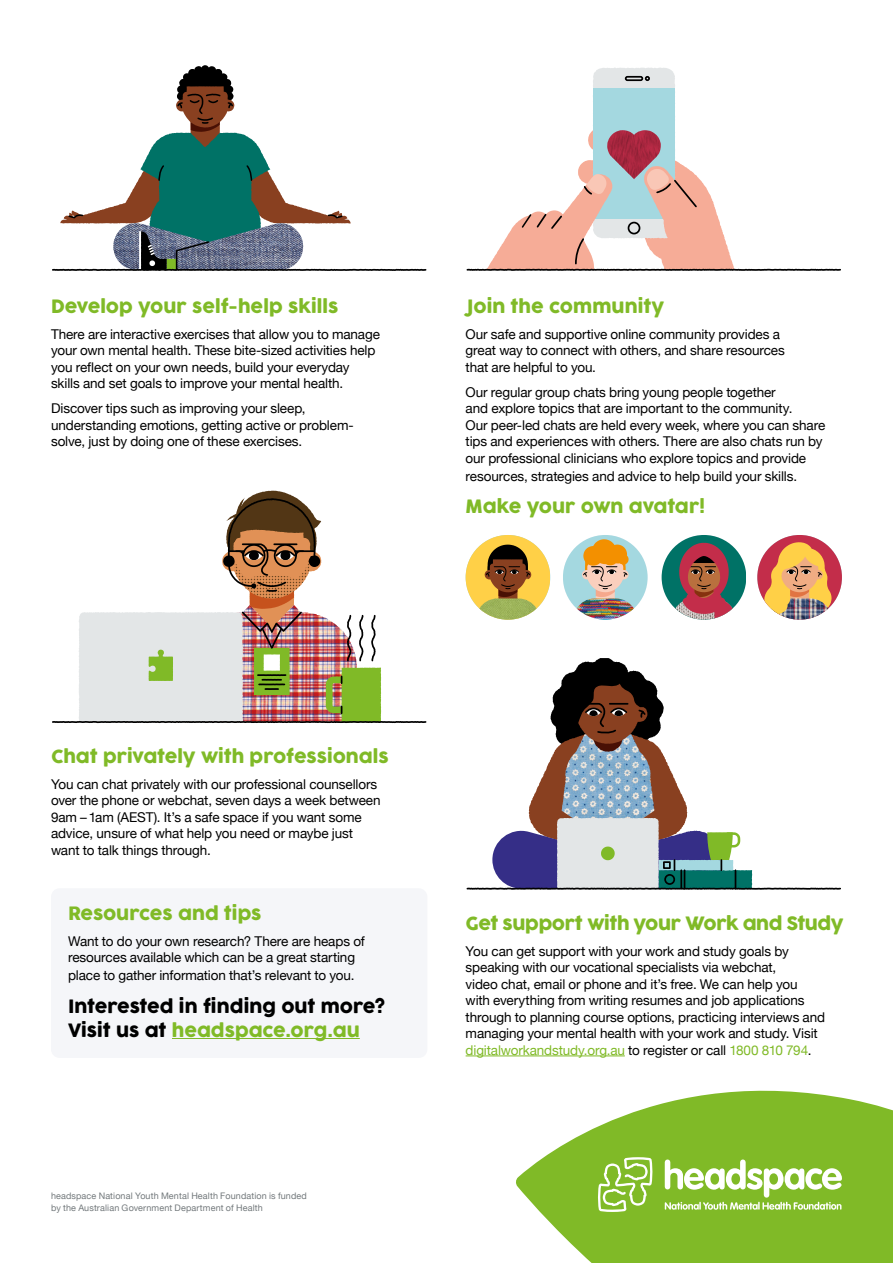
<style>
.page{position:relative;width:893px;height:1263px;background:#fff}
.page>*{position:absolute;margin:0;border:0;box-sizing:border-box;transform-origin:0 0}
.t1{font:18px "Cocogoose";letter-spacing:-.005em;color:#80ba27}
.t2{font:18px/24px "Cocogoose";color:#000}
.t3{font:18px "Cocogoose";letter-spacing:-.025em;color:#80ba27}
.t4{font:13.5px/16.5px "Helvetica Neue";letter-spacing:-.01em;color:#000}
.t5{font:9px/12px "Helvetica Neue";letter-spacing:.015em;color:#73797c}
.s1{color:#80ba27}
</style>
<div class="page">
<div style="left:466px;top:535px;width:84px;height:85px;background:#ffd047;border-radius:42px"></div>
<img style="left:479px;top:601px;width:58px;height:19px">
<svg style="left:485px;top:545px;width:46px;height:56px"></svg>
<div style="left:563px;top:535px;width:85px;height:85px;background:#a4d8e0;border-radius:42px"></div>
<img style="left:577px;top:601px;width:57px;height:19px">
<svg style="left:582px;top:539px;width:47px;height:62px"></svg>
<div style="left:662px;top:535px;width:84px;height:85px;background:#007266;border-radius:42px"></div>
<img style="left:675px;top:604px;width:4px;height:8px">
<svg style="left:679px;top:543px;width:57px;height:77px"></svg>
<div style="left:757px;top:535px;width:85px;height:85px;background:#c32d4a;border-radius:42px"></div>
<img style="left:785px;top:617px;width:29px;height:3px">
<img style="left:764px;top:542px;width:68px;height:75px">
<div style="left:51px;top:888px;width:376px;height:170px;background:#f5f6f9;border-radius:9px"></div>
<hr style="left:172px;top:1038px;width:188px;height:1px;background:#80ba27">
<svg style="left:466px;top:68px;width:375px;height:203px"></svg>
<img style="left:606px;top:129px;width:56px;height:50px">
<svg style="left:52px;top:65px;width:375px;height:206px"></svg>
<svg style="left:52px;top:491px;width:375px;height:233px"></svg>
<svg style="left:516px;top:1090px;width:377px;height:173px;fill:#80ba27"></svg>
<svg style="left:598px;top:1157px;width:54px;height:55px"></svg>
<svg style="left:665px;top:1159px;width:177px;height:51px"></svg>
<hr style="left:466px;top:1055px;width:159px;height:1px;background:#80ba27">
<svg style="left:466px;top:658px;width:375px;height:232px"></svg>
<h1 class="t1" style="left:51px;top:294px;width:289px">Develop your self-help skills</h1>
<p class="t4" style="left:51px;top:327px;width:330px">There are interactive exercises that allow you to manage your own mental health. These bite-sized activities help you reflect on your own needs, build your everyday skills and set goals to improve your mental health.</p>
<p class="t4" style="left:51px;top:401px;width:304px">Discover tips such as improving your sleep, understanding emotions, getting active or problem&shy;solve, just by doing one of these exercises.</p>
<h1 class="t1" style="left:466px;top:294px;width:200px">Join the community</h1>
<p class="t4" style="left:466px;top:327px;width:321px">Our safe and supportive online community provides a great way to connect with others, and share resources that are helpful to you.</p>
<p class="t4" style="left:466px;top:385px;width:361px">Our regular group chats bring young people together<br>and explore topics that are important to the community.<br>Our peer-led chats are held every week, where you can share tips and experiences with others. There are also chats run by our professional clinicians who explore topics and provide</p>
<p class="t4" style="left:466px;top:469px;width:333px">resources, strategies and advice to help build your skills.</p>
<h1 class="t1" style="left:466px;top:494px;width:241px">Make your own avatar!</h1>
<h1 class="t1" style="left:51px;top:744px;width:339px">Chat privately with professionals</h1>
<p class="t4" style="left:51px;top:776px;width:331px">You can chat privately with our professional counsellors over the phone or webchat, seven days a week between 9am – 1am (AEST). It’s a safe space if you want some advice, unsure of what help you need or maybe just want to talk things through.</p>
<h1 class="t1" style="left:68px;top:901px;width:195px">Resources and tips</h1>
<p class="t4" style="left:68px;top:933px;width:298px">Want to do your own research? There are heaps of resources available which can be a great starting</p>
<p class="t4" style="left:68px;top:968px;width:288px">place to gather information that’s relevant to you.</p>
<h1 class="t2" style="left:68px;top:995px;width:318px">Interested in finding out more?<br>Visit us at <span class="s1">headspace.org.au</span></h1>
<p class="t5" style="left:51px;top:1191px;width:257px">headspace National Youth Mental Health Foundation is funded by the Australian Government Department of Health</p>
<h1 class="t3" style="left:466px;top:911px;width:380px">Get support with your Work and Study</h1>
<p class="t4" style="left:466px;top:943px;width:361px">You can get support with your work and study goals by speaking with our vocational specialists via webchat,<br>video chat, email or phone and it’s free. We can help you with everything from writing resumes and job applications through to planning course options, practicing interviews and managing your mental health with your work and study. Visit <span class="s1">digitalworkandstudy.org.au</span> to register or call <span class="s1">1800 810 794</span>.</p>
</div>
